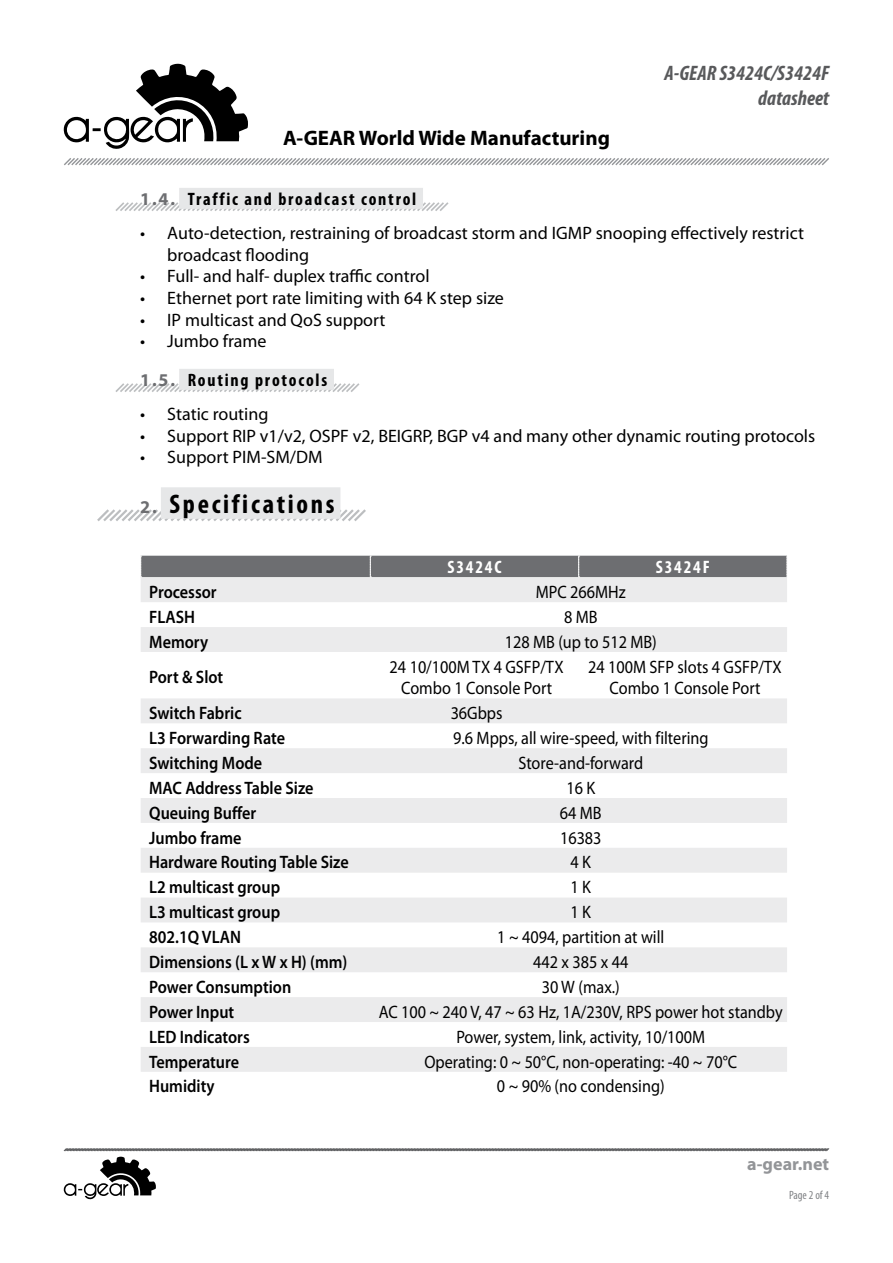
<style>
.page{position:relative;width:893px;height:1263px;background:#fff}
.page>*{position:absolute;margin:0;border:0;box-sizing:border-box;transform-origin:0 0}
.podzag{font:700 condensed 27px "Myriad Pro";letter-spacing:.1em;color:#000}
.t1{font:italic 700 condensed 21px "Myriad Pro";color:#58595b}
.t2{font:700 21px "Myriad Pro";color:#000}
.table_values{font:18px/21.6px "Myriad Pro";color:#000;text-align:center;scale:.9 1}
.main_text_bullet{font:18px/21.6px "Myriad Pro";color:#000}
.table_parameters{font:600 18px "Myriad Pro";color:#000;scale:.9 1}
.podzag_2{font:700 condensed 18px "Myriad Pro";letter-spacing:.1em;color:#000}
.table_header{font:700 condensed 18px "Myriad Pro";letter-spacing:.1em;color:#fff}
.t3{font:700 18px "Myriad Pro";color:#939598}
.t4{font:condensed 12px "Myriad Pro";color:#808285}
.s1{font-stretch:normal;color:#6d6e71}
.s2{font-stretch:normal;font-size:18px;color:#6d6e71}
</style>
<div class="page">
<svg style="left:115px;top:202px;width:334px;height:9px"></svg>
<div style="left:179px;top:188px;width:244px;height:21px;background:#e6e7e8"></div>
<svg style="left:115px;top:383px;width:245px;height:9px"></svg>
<div style="left:179px;top:369px;width:155px;height:21px;background:#e6e7e8"></div>
<svg style="left:97px;top:507px;width:269px;height:14px"></svg>
<div style="left:161px;top:487px;width:179px;height:32px;background:#e6e7e8"></div>
<svg style="left:141px;top:577px;width:646px;height:495px;fill:#f2f2f2"></svg>
<div style="left:141px;top:556px;width:646px;height:21px;background:#6d6e71"></div>
<svg style="left:63px;top:1148px;width:767px;height:51px"></svg>
<svg style="left:64px;top:158px;width:765px;height:8px"></svg>
<svg style="left:64px;top:64px;width:184px;height:85px"></svg>
<p class="t2" style="left:283px;top:124px;width:328px">A-GEAR World Wide Manufacturing</p>
<p class="t1" style="left:664px;top:59px;width:166px">A-GEAR S3424C/S3424F</p>
<p class="t1" style="left:758px;top:85px;width:73px">datasheet</p>
<p class="podzag_2" style="left:140px;top:188px;width:277px"><span class="s1">1.4.</span> Traffic and broadcast control</p>
<p class="main_text_bullet" style="left:167px;top:222px;width:638px;text-indent:-27px">• Auto-detection, restraining of broadcast storm and IGMP snooping effectively restrict broadcast flooding</p>
<p class="main_text_bullet" style="left:140px;top:265px;width:291px">• Full- and half- duplex traffic control</p>
<p class="main_text_bullet" style="left:140px;top:287px;width:365px">• Ethernet port rate limiting with 64 K step size</p>
<p class="main_text_bullet" style="left:140px;top:308px;width:247px">• IP multicast and QoS support</p>
<p class="main_text_bullet" style="left:140px;top:330px;width:128px">• Jumbo frame</p>
<p class="podzag_2" style="left:140px;top:369px;width:188px"><span class="s1">1.5.</span> Routing protocols</p>
<p class="main_text_bullet" style="left:140px;top:403px;width:130px">• Static routing</p>
<p class="main_text_bullet" style="left:140px;top:425px;width:676px">• Support RIP v1/v2, OSPF v2, BEIGRP, BGP v4 and many other dynamic routing protocols</p>
<p class="main_text_bullet" style="left:140px;top:446px;width:184px">• Support PIM-SM/DM</p>
<p class="podzag" style="left:140px;top:487px;width:196px"><span class="s2">2.</span> Specifications</p>
<p class="table_header" style="left:448px;top:556px;width:55px">S3424C</p>
<p class="table_header" style="left:656px;top:556px;width:55px">S3424F</p>
<p class="table_parameters" style="left:149px;top:580px;width:77px">Processor</p>
<p class="table_values" style="left:536px;top:581px;width:102px">MPC 266MHz</p>
<p class="table_parameters" style="left:149px;top:605px;width:52px">FLASH</p>
<p class="table_values" style="left:564px;top:606px;width:39px">8 MB</p>
<p class="table_parameters" style="left:149px;top:630px;width:67px">Memory</p>
<p class="table_values" style="left:505px;top:630px;width:171px">128 MB (up to 512 MB)</p>
<p class="table_parameters" style="left:149px;top:666px;width:84px">Port &amp; Slot</p>
<p class="table_values" style="left:390px;top:655px;width:195px">24 10/100M TX 4 GSFP/TX<br>Combo 1 Console Port</p>
<p class="table_values" style="left:588px;top:655px;width:217px">24 100M SFP slots 4 GSFP/TX<br>Combo 1 Console Port</p>
<p class="table_parameters" style="left:149px;top:701px;width:104px">Switch Fabric</p>
<p class="table_values" style="left:451px;top:702px;width:59px">36Gbps</p>
<p class="table_parameters" style="left:149px;top:726px;width:152px">L3 Forwarding Rate</p>
<p class="table_values" style="left:453px;top:727px;width:285px">9.6 Mpps, all wire-speed, with filtering</p>
<p class="table_parameters" style="left:149px;top:751px;width:127px">Switching Mode</p>
<p class="table_values" style="left:518px;top:752px;width:140px">Store-and-forward</p>
<p class="table_parameters" style="left:149px;top:776px;width:184px">MAC Address Table Size</p>
<p class="table_values" style="left:566px;top:777px;width:34px">16 K</p>
<p class="table_parameters" style="left:149px;top:801px;width:121px">Queuing Buffer</p>
<p class="table_values" style="left:560px;top:801px;width:48px">64 MB</p>
<p class="table_parameters" style="left:149px;top:826px;width:104px">Jumbo frame</p>
<p class="table_values" style="left:560px;top:826px;width:48px">16383</p>
<p class="table_parameters" style="left:149px;top:851px;width:223px">Hardware Routing Table Size</p>
<p class="table_values" style="left:571px;top:851px;width:24px">4 K</p>
<p class="table_parameters" style="left:149px;top:876px;width:147px">L2 multicast group</p>
<p class="table_values" style="left:571px;top:876px;width:24px">1 K</p>
<p class="table_parameters" style="left:149px;top:901px;width:147px">L3 multicast group</p>
<p class="table_values" style="left:571px;top:901px;width:24px">1 K</p>
<p class="table_parameters" style="left:149px;top:925px;width:103px">802.1Q VLAN</p>
<p class="table_values" style="left:497px;top:926px;width:187px">1 ~ 4094, partition at will</p>
<p class="table_parameters" style="left:149px;top:950px;width:222px">Dimensions (L x W x H) (mm)</p>
<p class="table_values" style="left:533px;top:951px;width:107px">442 x 385 x 44</p>
<p class="table_parameters" style="left:149px;top:975px;width:159px">Power Consumption</p>
<p class="table_values" style="left:542px;top:976px;width:88px">30 W (max.)</p>
<p class="table_parameters" style="left:149px;top:1000px;width:96px">Power Input</p>
<p class="table_values" style="left:379px;top:1001px;width:450px">AC 100 ~ 240 V, 47 ~ 63 Hz, 1A/230V, RPS power hot standby</p>
<p class="table_parameters" style="left:149px;top:1025px;width:113px">LED Indicators</p>
<p class="table_values" style="left:456px;top:1025px;width:278px">Power, system, link, activity, 10/100M</p>
<p class="table_parameters" style="left:149px;top:1050px;width:101px">Temperature</p>
<p class="table_values" style="left:424px;top:1050px;width:349px">Operating: 0 ~ 50°C, non-operating: -40 ~ 70°C</p>
<p class="table_parameters" style="left:149px;top:1075px;width:74px">Humidity</p>
<p class="table_values" style="left:497px;top:1075px;width:188px">0 ~ 90% (no condensing)</p>
<p class="t3" style="left:747px;top:1152px;width:83px">a-gear.net</p>
<p class="t4" style="left:789px;top:1188px;width:42px">Раge 2 of 4</p>
</div>
